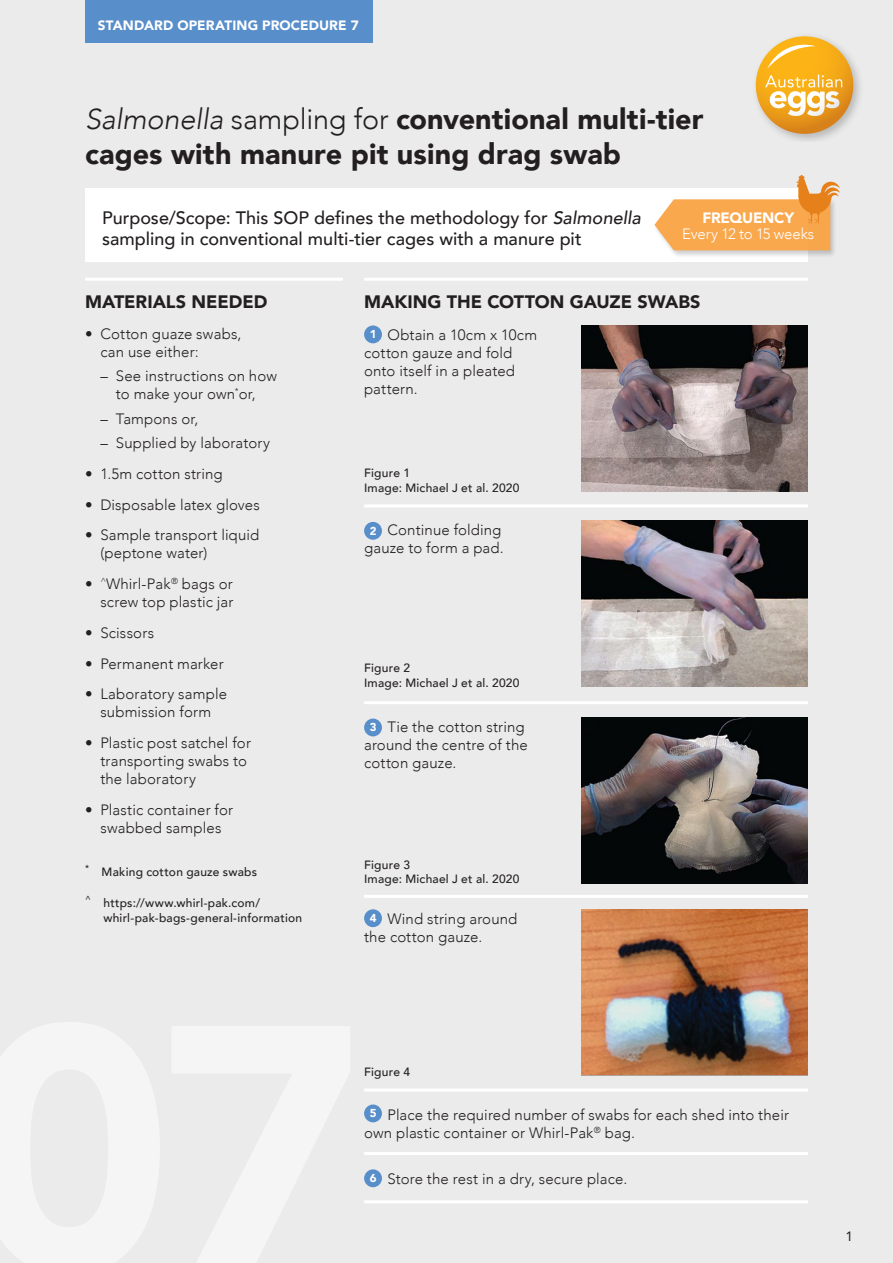
<style>
.page{position:relative;width:893px;height:1263px;background:#ebebec}
.page>*{position:absolute;margin:0;border:0;box-sizing:border-box;transform-origin:0 0}
.t1{font:900 28.8px/34.5px "Avenir";letter-spacing:.005em;color:#231f20}
.t2{font:500 18px/21.6px "Avenir";color:#231f20}
.t3{font:900 18px "Avenir";color:#231f20}
.t4{font:300 15px/18px "Avenir";letter-spacing:.01em;color:#231f20}
.t5{font:300 15px "Avenir";letter-spacing:-.015em;color:#fff}
.t6{font:900 15px "Avenir";letter-spacing:-.015em;color:#fff}
.t7{font:900 13.5px "Avenir";letter-spacing:.01em;color:#fff}
.t8{font:13.5px "Avenir";color:#231f20}
.t9{font:500 12px/14.4px "Avenir";letter-spacing:.02em;color:#231f20}
.t10{font:900 11.55px "Avenir";color:#fff}
.s1{font-weight:300;font-style:italic}
.s2{font-weight:300}
.s3{font-style:italic}
</style>
<div class="page">
<div style="left:85px;top:0;width:288px;height:43px;background:#588eca"></div>
<img style="left:755px;top:36px;width:105px;height:105px">
<svg style="left:756px;top:36px;width:97px;height:98px;background:#ec9f1a"></svg>
<svg style="left:767px;top:41px;width:49px;height:28px"></svg>
<svg style="left:765px;top:75px;width:77px;height:41px;background:#f5c56b"></svg>
<hr style="left:85px;top:278px;width:258px;height:3px;background:#fff">
<hr style="left:364px;top:278px;width:444px;height:3px;background:#fff">
<hr style="left:364px;top:504px;width:444px;height:3px;background:#fff">
<hr style="left:364px;top:701px;width:444px;height:3px;background:#fff">
<hr style="left:364px;top:895px;width:444px;height:3px;background:#fff">
<hr style="left:364px;top:1088px;width:444px;height:3px;background:#fff">
<hr style="left:364px;top:1152px;width:444px;height:3px;background:#fff">
<hr style="left:364px;top:1200px;width:444px;height:3px;background:#fff">
<div style="left:85px;top:189px;width:723px;height:73px;background:#fff"></div>
<img style="left:582px;top:325px;width:226px;height:166px">
<img style="left:582px;top:520px;width:226px;height:167px">
<img style="left:582px;top:717px;width:226px;height:166px">
<div style="left:364px;top:325px;width:18px;height:18px;background:#588eca;border-radius:50%"></div>
<div style="left:364px;top:522px;width:18px;height:18px;background:#588eca;border-radius:50%"></div>
<div style="left:364px;top:718px;width:18px;height:18px;background:#588eca;border-radius:50%"></div>
<div style="left:364px;top:909px;width:18px;height:18px;background:#588eca;border-radius:50%"></div>
<div style="left:364px;top:1104px;width:18px;height:18px;background:#588eca;border-radius:50%"></div>
<div style="left:364px;top:1169px;width:18px;height:18px;background:#588eca;border-radius:50%"></div>
<div style="left:653px;top:198px;width:184px;height:60px;background:#231f20;opacity:.25"></div>
<svg style="left:654px;top:175px;width:186px;height:75px"></svg>
<img style="left:582px;top:909px;width:226px;height:167px">
<p class="t7" style="left:98px;top:13px;width:262px">STANDARD OPERATING PROCEDURE 7</p>
<h1 class="t1" style="left:85px;top:101px;width:620px"><span class="s1">Salmonella</span> <span class="s2">sampling for</span> conventional multi-tier cages with manure pit using drag swab</h1>
<p class="t2" style="left:102px;top:206px;width:540px">Purpose/Scope: This SOP defines the methodology for <span class="s3">Salmonella </span>sampling in conventional multi-tier cages with a manure pit</p>
<p class="t6" style="left:702px;top:205px;width:93px">FREQUENCY</p>
<p class="t5" style="left:682px;top:225px;width:134px">Every 12 to 15 weeks</p>
<p class="t3" style="left:85px;top:286px;width:184px">MATERIALS NEEDED</p>
<p class="t4" style="left:100px;top:325px;width:143px;text-indent:-15px">• Cotton guaze swabs, can use either:</p>
<p class="t4" style="left:101px;top:367px;width:178px;text-align:center">– See instructions on how to make your own<sup>*</sup>or,</p>
<p class="t4" style="left:101px;top:409px;width:99px">– Tampons or,</p>
<p class="t4" style="left:101px;top:434px;width:171px">– Supplied by laboratory</p>
<p class="t4" style="left:85px;top:465px;width:139px">• 1.5m cotton string</p>
<p class="t4" style="left:85px;top:495px;width:176px">• Disposable latex gloves</p>
<p class="t4" style="left:100px;top:526px;width:160px;text-indent:-15px">• Sample transport liquid (peptone water)</p>
<p class="t4" style="left:85px;top:575px;width:150px;text-align:right">• <sup>^</sup>Whirl-Pak<sup>®</sup> bags or screw top plastic jar</p>
<p class="t4" style="left:85px;top:624px;width:71px">• Scissors</p>
<p class="t4" style="left:85px;top:654px;width:140px">• Permanent marker</p>
<p class="t4" style="left:85px;top:685px;width:144px;text-align:center">• Laboratory sample submission form</p>
<p class="t4" style="left:100px;top:734px;width:152px;text-indent:-15px">• Plastic post satchel for transporting swabs to the laboratory</p>
<p class="t4" style="left:85px;top:801px;width:150px;text-align:center">• Plastic container for swabbed samples</p>
<p class="t9" style="left:85px;top:864px;width:174px"><sup>*</sup> Making cotton gauze swabs</p>
<p class="t9" style="left:103px;top:895px;width:200px;text-indent:-18px"><sup>^</sup> https://www.whirl-pak.com/ whirl-pak-bags-general-information</p>
<p class="t3" style="left:364px;top:286px;width:338px">MAKING THE COTTON GAUZE SWABS</p>
<p class="t4" style="left:364px;top:326px;width:175px;text-indent:23px">Obtain a 10cm x 10cm cotton gauze and fold onto itself in a pleated pattern.</p>
<p class="t10" style="left:370px;top:324px;width:8px">1</p>
<p class="t9" style="left:364px;top:465px;width:157px">Figure 1<br>Image: Michael J et al. 2020</p>
<p class="t4" style="left:364px;top:521px;width:141px;text-align:right">Continue folding gauze to form a pad.</p>
<p class="t10" style="left:370px;top:521px;width:8px">2</p>
<p class="t9" style="left:364px;top:660px;width:157px">Figure 2<br>Image: Michael J et al. 2020</p>
<p class="t4" style="left:364px;top:718px;width:165px;text-indent:23px">Tie the cotton string around the centre of the cotton gauze.</p>
<p class="t10" style="left:370px;top:717px;width:8px">3</p>
<p class="t9" style="left:364px;top:857px;width:157px">Figure 3<br>Image: Michael J et al. 2020</p>
<p class="t4" style="left:364px;top:910px;width:155px;text-indent:23px">Wind string around the cotton gauze.</p>
<p class="t10" style="left:370px;top:908px;width:8px">4</p>
<p class="t9" style="left:364px;top:1063px;width:47px">Figure 4</p>
<p class="t4" style="left:364px;top:1105px;width:426px;text-indent:23px">Place the required number of swabs for each shed into their own plastic container or Whirl-Pak<sup>®</sup> bag.</p>
<p class="t4" style="left:387px;top:1170px;width:241px">Store the rest in a dry, secure place.</p>
<p class="t10" style="left:370px;top:1103px;width:8px">5</p>
<p class="t10" style="left:370px;top:1168px;width:8px">6</p>
<p class="t8" style="left:845px;top:1225px;width:9px">1</p>
</div>
